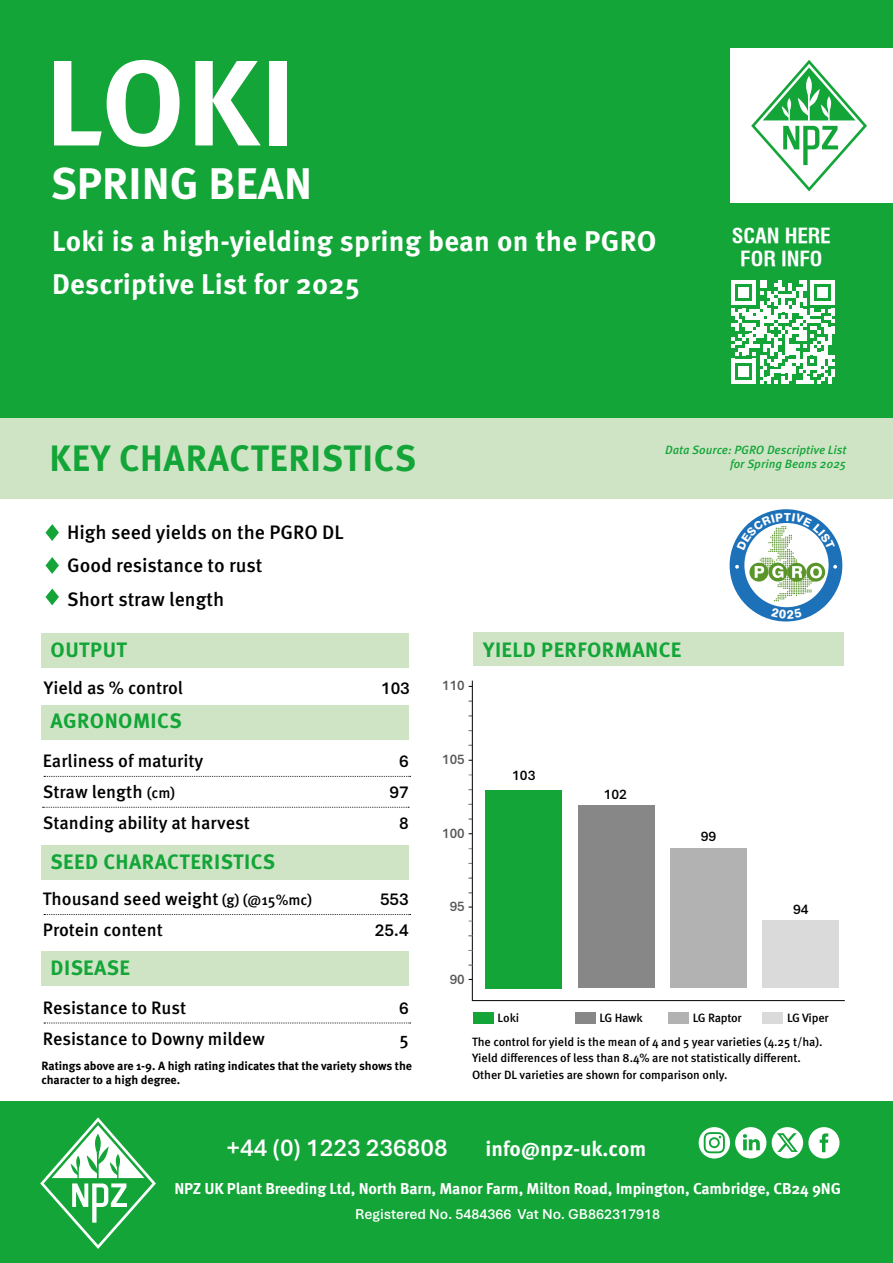
<style>
.page{position:relative;width:893px;height:1263px;background:#fff}
.page>*{position:absolute;margin:0;border:0;box-sizing:border-box;transform-origin:0 0}
.t1{font:700 121.5px "Meta Pro";color:#fff}
.t2{font:700 44.25px "Meta Pro";color:#fff}
.t3{font:700 36.75px "Meta Pro";letter-spacing:.02em;color:#13a538}
.t4{font:700 28.5px/43.5px "Meta Pro";letter-spacing:.01em;color:#fff}
.t5{font:600 25.5px "Aptos";color:#fff}
.t6{font:700 21px "Meta Pro";letter-spacing:-.005em;color:#fff}
.t7{font:700 20.85px "Meta Pro";letter-spacing:.02em;color:#13a538}
.t8{font:20.1px/23.1px "Swiss 721 Bold Condensed BT";letter-spacing:-.005em;color:#fff;text-align:center;scale:1.07 1}
.t9{font:500 19.5px/33px "Meta Pro";color:#000}
.t10{font:500 18px "Meta Pro";color:#000}
.t11{font:600 18px "Aptos";color:#000}
.t12{font:700 15.75px "Meta Pro";letter-spacing:-.01em;color:#fff}
.t13{font:600 15px "Aptos";color:#fff}
.t14{font:600 14.55px "Aptos";color:#575756}
.t15{font:600 14.55px "Aptos";color:#000}
.t16{font:500 12.15px "Meta Pro";letter-spacing:-.02em;color:#000}
.t17{font:500 12px/16.5px "Meta Pro";letter-spacing:-.005em;color:#000}
.t18{font:700 12px/14.4px "Meta Pro";letter-spacing:-.005em;color:#000}
.t19{font:italic 500 12px/14.4px "Meta Pro";color:#13a538;text-align:right}
.s1{font-size:15px}
</style>
<div class="page">
<div style="left:0;top:412px;width:893px;height:87px;background:#cfe4c5"></div>
<div style="left:42px;top:633px;width:367px;height:35px;background:#cfe4c5"></div>
<div style="left:42px;top:705px;width:367px;height:34px;background:#cfe4c5"></div>
<svg style="left:44px;top:776px;width:367px;height:1px"></svg>
<svg style="left:43px;top:807px;width:366px;height:1px"></svg>
<div style="left:0;top:0;width:893px;height:417px;background:#13a538"></div>
<svg style="left:731px;top:280px;width:104px;height:104px"></svg>
<div style="left:730px;top:48px;width:163px;height:155px;background:#fff"></div>
<svg style="left:751px;top:60px;width:116px;height:131px"></svg>
<svg style="left:45px;top:524px;width:14px;height:17px"></svg>
<svg style="left:45px;top:557px;width:14px;height:17px"></svg>
<svg style="left:45px;top:588px;width:14px;height:17px"></svg>
<div style="left:473px;top:633px;width:371px;height:33px;background:#cfe4c5"></div>
<div style="left:473px;top:1012px;width:20px;height:12px;background:#13a538"></div>
<hr style="left:472px;top:1000px;width:373px;height:1px;background:#000">
<hr style="left:472px;top:681px;width:1px;height:319px;background:#000">
<div style="left:486px;top:790px;width:76px;height:198px;background:#13a538"></div>
<svg style="left:727px;top:507px;width:118px;height:117px"></svg>
<div style="left:730px;top:509px;width:112px;height:112px;background:#1d71b8;border-radius:50%"></div>
<div style="left:744px;top:523px;width:85px;height:84px;background:#fff;border-radius:50%"></div>
<div style="left:42px;top:845px;width:367px;height:35px;background:#cfe4c5"></div>
<svg style="left:44px;top:914px;width:367px;height:1px"></svg>
<div style="left:42px;top:951px;width:367px;height:35px;background:#cfe4c5"></div>
<svg style="left:44px;top:1022px;width:367px;height:1px"></svg>
<div style="left:0;top:1102px;width:893px;height:161px;background:#13a538"></div>
<svg style="left:40px;top:1117px;width:116px;height:132px"></svg>
<svg style="left:772px;top:1127px;width:67px;height:31px"></svg>
<svg style="left:699px;top:1127px;width:67px;height:31px"></svg>
<div style="left:578px;top:806px;width:76px;height:182px;background:#878787"></div>
<div style="left:670px;top:848px;width:76px;height:140px;background:#b3b2b2"></div>
<div style="left:763px;top:921px;width:76px;height:67px;background:#dadada"></div>
<div style="left:575px;top:1012px;width:20px;height:11px;background:#878787"></div>
<div style="left:668px;top:1012px;width:21px;height:11px;background:#b3b2b2"></div>
<div style="left:763px;top:1012px;width:20px;height:11px;background:#dadada"></div>
<svg style="left:735px;top:512px;width:102px;height:89px"></svg>
<h1 class="t1" style="left:45px;top:8px;width:253px">LOKI</h1>
<h2 class="t2" style="left:51px;top:149px;width:263px">SPRING BEAN</h2>
<h3 class="t4" style="left:52px;top:217px;width:606px">Loki is a high-yielding spring bean on the PGRO<br>Descriptive List for 2025</h3>
<h3 class="t8" style="left:732px;top:224px;width:94px">SCAN HERE<br>FOR INFO</h3>
<h3 class="t3" style="left:50px;top:430px;width:368px">KEY CHARACTERISTICS</h3>
<h3 class="t9" style="left:67px;top:515px;width:278px">High seed yields on the PGRO DL<br>Good resistance to rust<br>Short straw length</h3>
<h3 class="t7" style="left:51px;top:634px;width:78px">OUTPUT</h3>
<h3 class="t10" style="left:44px;top:674px;width:140px">Yield as % control</h3>
<h3 class="t11" style="left:381px;top:676px;width:30px">103</h3>
<h3 class="t7" style="left:51px;top:705px;width:133px">AGRONOMICS</h3>
<h3 class="t10" style="left:43px;top:747px;width:162px">Earliness of maturity</h3>
<h3 class="t11" style="left:399px;top:749px;width:11px">6</h3>
<h3 class="t10" style="left:43px;top:778px;width:134px">Straw length <span class="s1">(cm)</span></h3>
<h3 class="t11" style="left:390px;top:780px;width:21px">97</h3>
<h3 class="t10" style="left:43px;top:809px;width:208px">Standing ability at harvest</h3>
<h3 class="t11" style="left:399px;top:811px;width:11px">8</h3>
<h3 class="t7" style="left:51px;top:845px;width:226px">SEED CHARACTERISTICS</h3>
<h3 class="t10" style="left:43px;top:885px;width:271px">Thousand seed weight <span class="s1">(g) (@15%mc)</span></h3>
<h3 class="t11" style="left:380px;top:887px;width:30px">553</h3>
<h3 class="t10" style="left:43px;top:916px;width:122px">Protein content</h3>
<h3 class="t11" style="left:375px;top:918px;width:36px">25.4</h3>
<h3 class="t7" style="left:51px;top:951px;width:81px">DISEASE</h3>
<h3 class="t10" style="left:43px;top:993px;width:145px">Resistance to Rust</h3>
<h3 class="t11" style="left:399px;top:995px;width:11px">6</h3>
<h3 class="t10" style="left:43px;top:1025px;width:223px">Resistance to Downy mildew</h3>
<h3 class="t10" style="left:399px;top:1025px;width:11px">5</h3>
<p class="t18" style="left:41px;top:1058px;width:372px">Ratings above are 1-9. A high rating indicates that the variety shows the character to a high degree.</p>
<p class="t19" style="left:665px;top:442px;width:183px">Data Source: PGRO Descriptive List for Spring Beans 2025</p>
<p class="t14" style="left:442px;top:675px;width:24px">110</p>
<h3 class="t7" style="left:483px;top:634px;width:200px">YIELD PERFORMANCE</h3>
<p class="t14" style="left:442px;top:749px;width:24px">105</p>
<p class="t14" style="left:442px;top:823px;width:24px">100</p>
<p class="t14" style="left:450px;top:896px;width:17px">95</p>
<p class="t14" style="left:450px;top:969px;width:17px">90</p>
<p class="t15" style="left:512px;top:765px;width:25px">103</p>
<p class="t15" style="left:604px;top:785px;width:25px">102</p>
<p class="t15" style="left:701px;top:826px;width:17px">99</p>
<p class="t15" style="left:793px;top:899px;width:17px">94</p>
<p class="t16" style="left:599px;top:1008px;width:45px">LG Hawk</p>
<p class="t16" style="left:693px;top:1008px;width:51px">LG Raptor</p>
<p class="t16" style="left:787px;top:1008px;width:43px">LG Viper</p>
<p class="t17" style="left:472px;top:1032px;width:352px">The control for yield is the mean of 4 and 5 year varieties (4.25 t/ha).<br>Yield differences of less than 8.4% are not statistically different.<br>Other DL varieties are shown for comparison only.</p>
<p class="t16" style="left:498px;top:1009px;width:23px">Loki</p>
<h3 class="t5" style="left:226px;top:1130px;width:223px">+44 (0) 1223 236808</h3>
<h3 class="t6" style="left:486px;top:1132px;width:162px">info@npz-uk.com</h3>
<h3 class="t12" style="left:174px;top:1176px;width:668px">NPZ UK Plant Breeding Ltd, North Barn, Manor Farm, Milton Road, Impington, Cambridge, CB24 9NG</h3>
<p class="t13" style="left:355px;top:1204px;width:306px">Registered No. 5484366 Vat No. GB862317918</p>
</div>
